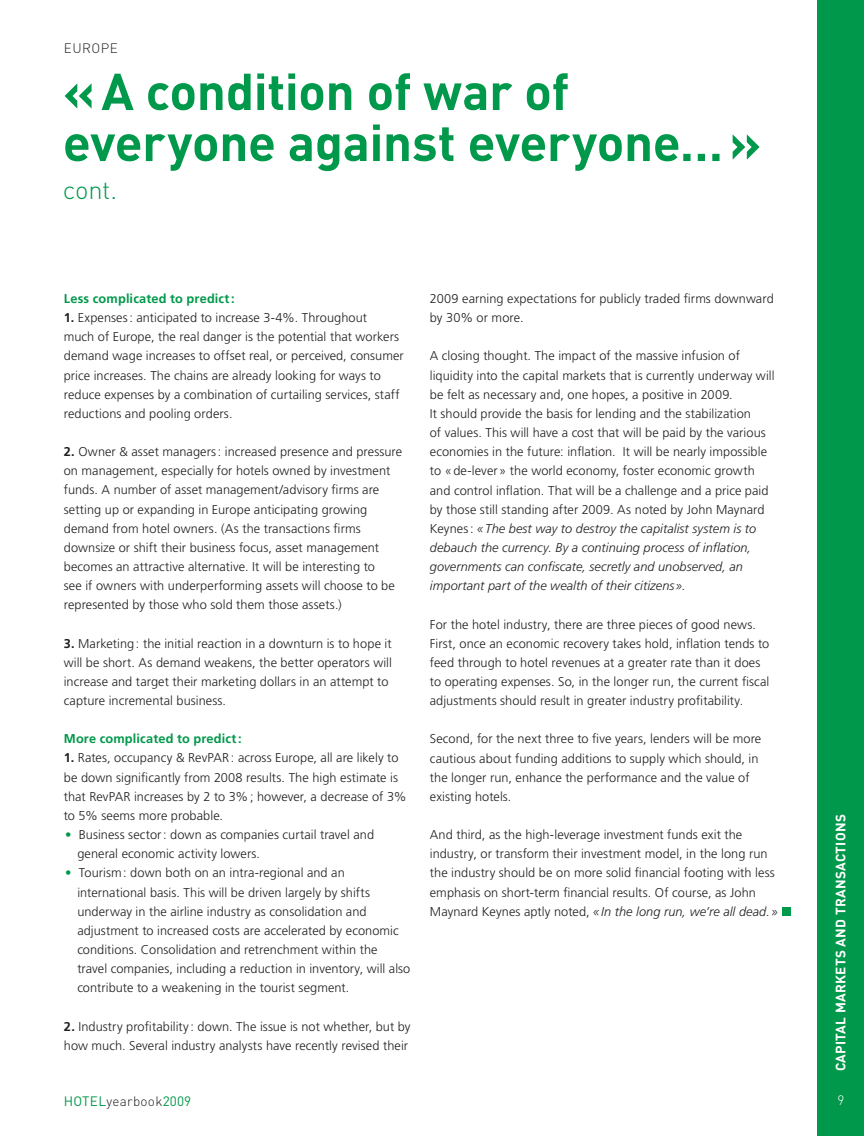
<style>
.page{position:relative;width:864px;height:1136px;background:#fff}
.page>*{position:absolute;margin:0;border:0;box-sizing:border-box;transform-origin:0 0}
.t1{font:700 51px/51px "DIN";letter-spacing:-.01em;color:#00984a}
.t2{font:300 25.5px "DIN";color:#00984a}
.t3{font:700 13.5px "DIN";letter-spacing:.02em;color:#fff}
.t4{font:13.5px "DIN";letter-spacing:.02em;color:#00984a}
.t5{font:300 13.5px "DIN";letter-spacing:.04em;color:#231f20}
.t6{font:300 13.5px "DIN";color:#fff}
.t7{font:300 12.75px/19.2px "Frutiger LT Std";letter-spacing:.005em;color:#231f20}
.t8{font:700 12.75px "Frutiger LT Std";letter-spacing:.015em;color:#00984a}
.s1{font-weight:700}
.s2{color:#00984a}
.s3{font-style:italic}
.s4{font-weight:300;color:#231f20}
</style>
<div class="page">
<div style="left:781px;top:906px;width:9px;height:9px;background:#00984a"></div>
<div style="left:816px;top:0;width:47px;height:1135px;background:#00984a"></div>
<p class="t5" style="left:64px;top:40px;width:56px">EUROPE</p>
<h1 class="t1" style="left:63px;top:64px;width:699px">«A condition of war of everyone against everyone…»</h1>
<h2 class="t2" style="left:63px;top:174px;width:56px">cont.</h2>
<p class="t8" style="left:64px;top:291px;width:172px">Less complicated to predict:</p>
<p class="t7" style="left:64px;top:308px;width:341px"><span class="s1">1.</span> Expenses: anticipated to increase 3-4%. Throughout<br>much of Europe, the real danger is the potential that workers demand wage increases to offset real, or perceived, consumer price increases. The chains are already looking for ways to reduce expenses by a combination of curtailing services, staff reductions and pooling orders.</p>
<p class="t7" style="left:64px;top:442px;width:340px"><span class="s1">2.</span> Owner &amp; asset managers: increased presence and pressure on management, especially for hotels owned by investment funds. A number of asset management/advisory firms are setting up or expanding in Europe anticipating growing demand from hotel owners. (As the transactions firms downsize or shift their business focus, asset management becomes an attractive alternative. It will be interesting to<br>see if owners with underperforming assets will choose to be represented by those who sold them those assets.)</p>
<p class="t7" style="left:64px;top:633px;width:329px"><span class="s1">3.</span> Marketing: the initial reaction in a downturn is to hope it will be short. As demand weakens, the better operators will increase and target their marketing dollars in an attempt to capture incremental business.</p>
<p class="t8" style="left:64px;top:731px;width:179px">More complicated to predict:</p>
<p class="t7" style="left:64px;top:748px;width:344px"><span class="s1">1.</span> Rates, occupancy &amp; RevPAR: across Europe, all are likely to be down significantly from 2008 results. The high estimate is that RevPAR increases by 2 to 3%; however, a decrease of 3% to 5% seems more probable.</p>
<p class="t7" style="left:77px;top:825px;width:298px;text-indent:-12px"><span class="s2">•</span> Business sector: down as companies curtail travel and general economic activity lowers.</p>
<p class="t7" style="left:77px;top:863px;width:334px;text-indent:-12px"><span class="s2">•</span> Tourism: down both on an intra-regional and an international basis. This will be driven largely by shifts underway in the airline industry as consolidation and adjustment to increased costs are accelerated by economic conditions. Consolidation and retrenchment within the travel companies, including a reduction in inventory, will also contribute to a weakening in the tourist segment.</p>
<p class="t7" style="left:64px;top:1016px;width:348px"><span class="s1">2.</span> Industry profitability : down. The issue is not whether, but by how much. Several industry analysts have recently revised their</p>
<p class="t7" style="left:429px;top:289px;width:345px">2009 earning expectations for publicly traded firms downward by 30% or more.</p>
<p class="t7" style="left:429px;top:346px;width:346px">A closing thought. The impact of the massive infusion of liquidity into the capital markets that is currently underway will be felt as necessary and, one hopes, a positive in 2009.<br>It should provide the basis for lending and the stabilization<br>of values. This will have a cost that will be paid by the various economies in the future: inflation. It will be nearly impossible to «de-lever» the world economy, foster economic growth and control inflation. That will be a challenge and a price paid by those still standing after 2009. As noted by John Maynard Keynes: <span class="s3">«The best way to destroy the capitalist system is to debauch the currency. By a continuing process of inflation, governments can confiscate, secretly and unobserved, an important part of the wealth of their citizens».</span></p>
<p class="t7" style="left:429px;top:614px;width:341px">For the hotel industry, there are three pieces of good news.<br>First, once an economic recovery takes hold, inflation tends to feed through to hotel revenues at a greater rate than it does to operating expenses. So, in the longer run, the current fiscal adjustments should result in greater industry profitability.</p>
<p class="t7" style="left:429px;top:729px;width:333px">Second, for the next three to five years, lenders will be more cautious about funding additions to supply which should, in the longer run, enhance the performance and the value of existing hotels.</p>
<p class="t7" style="left:429px;top:825px;width:349px">And third, as the high-leverage investment funds exit the industry, or transform their investment model, in the long run the industry should be on more solid financial footing with less emphasis on short-term financial results. Of course, as John Maynard Keynes aptly noted, <span class="s3">«In the long run, we’re all dead. »</span></p>
<p class="t3" style="left:831px;top:1071px;width:259px;rotate:-90deg">CAPITAL MARKETS AND TRANSACTIONS</p>
<p class="t4" style="left:64px;top:1092px;width:129px">HOTEL<span class="s4">yearbook</span>2009</p>
<p class="t6" style="left:837px;top:1091px;width:8px">9</p>
</div>
